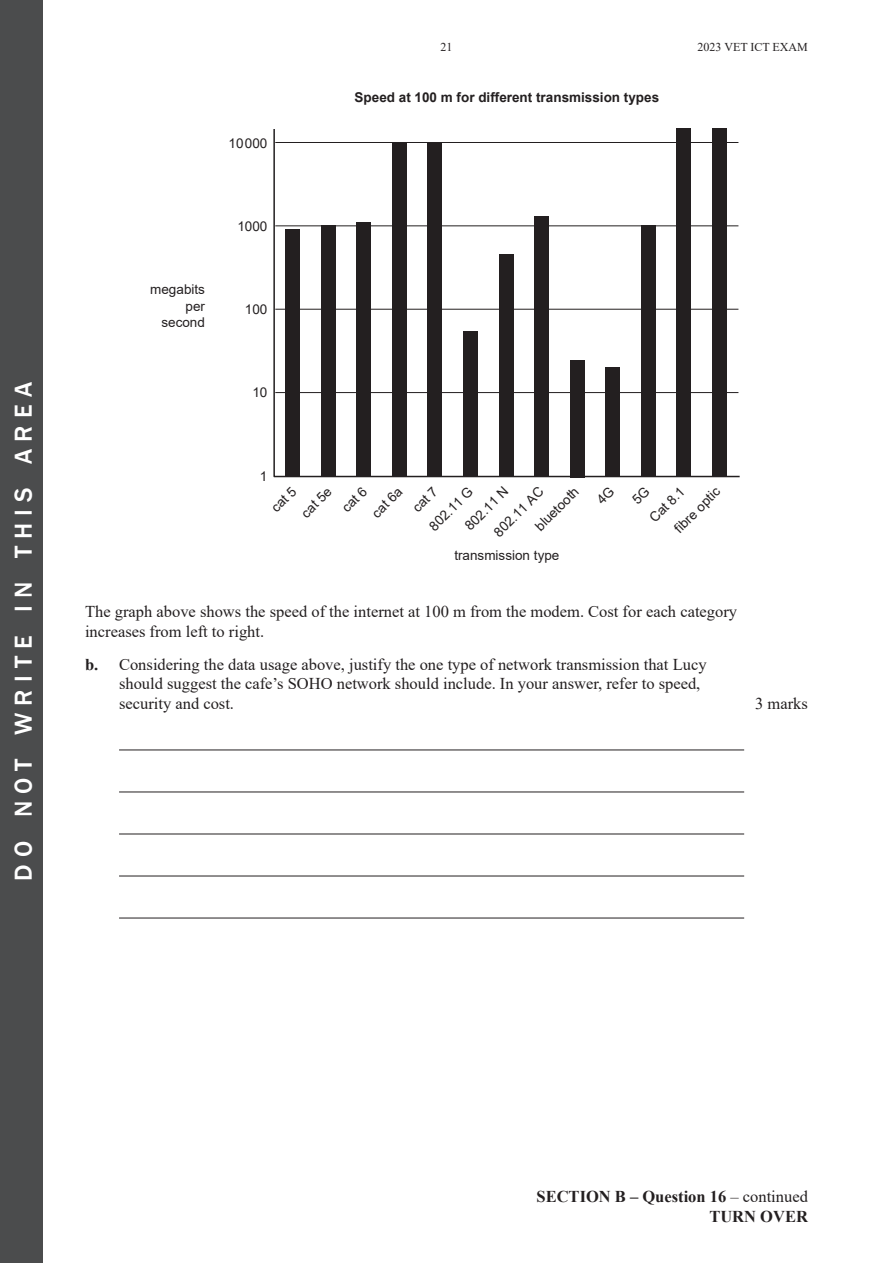
<style>
.page{position:relative;width:893px;height:1263px;background:#fff}
.page>*{position:absolute;margin:0;border:0;box-sizing:border-box;transform-origin:0 0}
.t1{font:500 25.2px "Franklin Gothic";letter-spacing:.285em;color:#fff}
.t2{font:16.5px/19.8px "Times New Roman";color:#231f20}
.t3{font:700 16.5px/19.8px "Times New Roman";color:#231f20;text-align:right}
.t4{font:13.5px/16.2px "Arial";color:#231f20;text-align:right}
.t5{font:700 13.5px "Arial";color:#231f20}
.t6{font:12px "Times New Roman";color:#231f20}
.s1{font-weight:700}
.s2{font-weight:400}
</style>
<div class="page">
<div style="left:0;top:0;width:43px;height:1263px;background:#4b4c4d"></div>
<hr style="left:119px;top:750px;width:625px;height:1px;background:#231f20">
<hr style="left:119px;top:792px;width:625px;height:1px;background:#231f20">
<hr style="left:119px;top:834px;width:625px;height:1px;background:#231f20">
<hr style="left:119px;top:876px;width:625px;height:1px;background:#231f20">
<hr style="left:119px;top:918px;width:625px;height:1px;background:#231f20">
<svg style="left:273px;top:128px;width:467px;height:350px"></svg>
<hr style="left:275px;top:142px;width:463px;height:1px;background:#231f20">
<hr style="left:275px;top:226px;width:463px;height:1px;background:#231f20">
<hr style="left:275px;top:309px;width:463px;height:1px;background:#231f20">
<hr style="left:275px;top:392px;width:463px;height:1px;background:#231f20">
<div style="left:285px;top:229px;width:15px;height:248px;background:#231f20"></div>
<div style="left:321px;top:226px;width:14px;height:251px;background:#231f20"></div>
<div style="left:356px;top:222px;width:15px;height:255px;background:#231f20"></div>
<div style="left:392px;top:143px;width:14px;height:334px;background:#231f20"></div>
<div style="left:428px;top:143px;width:14px;height:334px;background:#231f20"></div>
<div style="left:463px;top:331px;width:15px;height:146px;background:#231f20"></div>
<div style="left:499px;top:254px;width:14px;height:223px;background:#231f20"></div>
<div style="left:534px;top:217px;width:15px;height:260px;background:#231f20"></div>
<div style="left:570px;top:360px;width:14px;height:117px;background:#231f20"></div>
<div style="left:606px;top:367px;width:14px;height:110px;background:#231f20"></div>
<div style="left:641px;top:225px;width:14px;height:252px;background:#231f20"></div>
<div style="left:677px;top:129px;width:14px;height:348px;background:#231f20"></div>
<div style="left:712px;top:129px;width:15px;height:348px;background:#231f20"></div>
<h1 class="t1" style="left:8px;top:881px;width:500px;rotate:-90deg">do not write in this area</h1>
<p class="t6" style="left:440px;top:38px;width:13px">21</p>
<p class="t6" style="left:698px;top:38px;width:112px">2023 VET ICT EXAM</p>
<p class="t4" style="left:228px;top:135px;width:40px">10000</p>
<p class="t4" style="left:150px;top:282px;width:56px">megabits per second</p>
<p class="t4" style="left:237px;top:218px;width:32px">1000</p>
<p class="t4" style="left:245px;top:301px;width:24px">100</p>
<p class="t4" style="left:252px;top:384px;width:17px">10</p>
<p class="t5" style="left:355px;top:88px;width:306px">Speed at 100 m for different transmission types</p>
<p class="t4" style="left:260px;top:468px;width:9px">1</p>
<p class="t4" style="left:490px;top:528px;width:65px;rotate:-45deg">802.11 AC</p>
<p class="t4" style="left:268px;top:504px;width:31px;rotate:-45deg">cat 5</p>
<p class="t4" style="left:298px;top:509px;width:38px;rotate:-45deg">cat 5e</p>
<p class="t4" style="left:338px;top:504px;width:31px;rotate:-45deg">cat 6</p>
<p class="t4" style="left:368px;top:509px;width:38px;rotate:-45deg">cat 6a</p>
<p class="t4" style="left:409px;top:504px;width:31px;rotate:-45deg">cat 7</p>
<p class="t4" style="left:426px;top:523px;width:57px;rotate:-45deg">802.11 G</p>
<p class="t4" style="left:532px;top:523px;width:57px;rotate:-45deg">bluetooth</p>
<p class="t4" style="left:646px;top:514px;width:45px;rotate:-45deg">Cat 8.1</p>
<p class="t4" style="left:461px;top:522px;width:56px;rotate:-45deg">802.11 N</p>
<p class="t4" style="left:671px;top:525px;width:60px;rotate:-45deg">fibre optic</p>
<p class="t4" style="left:454px;top:547px;width:107px">transmission type</p>
<p class="t2" style="left:85px;top:601px;width:654px">The graph above shows the speed of the internet at 100 m from the modem. Cost for each category increases from left to right.</p>
<p class="t2" style="left:119px;top:654px;width:589px;text-indent:-34px"><span class="s1">b.</span> Considering the data usage above, justify the one type of network transmission that Lucy should suggest the cafe’s SOHO network should include. In your answer, refer to speed, security and cost.</p>
<p class="t2" style="left:755px;top:693px;width:54px">3 marks</p>
<p class="t3" style="left:537px;top:1186px;width:273px">SECTION B – Question 16 <span class="s2">– continued<br></span>TURN OVER</p>
</div>
